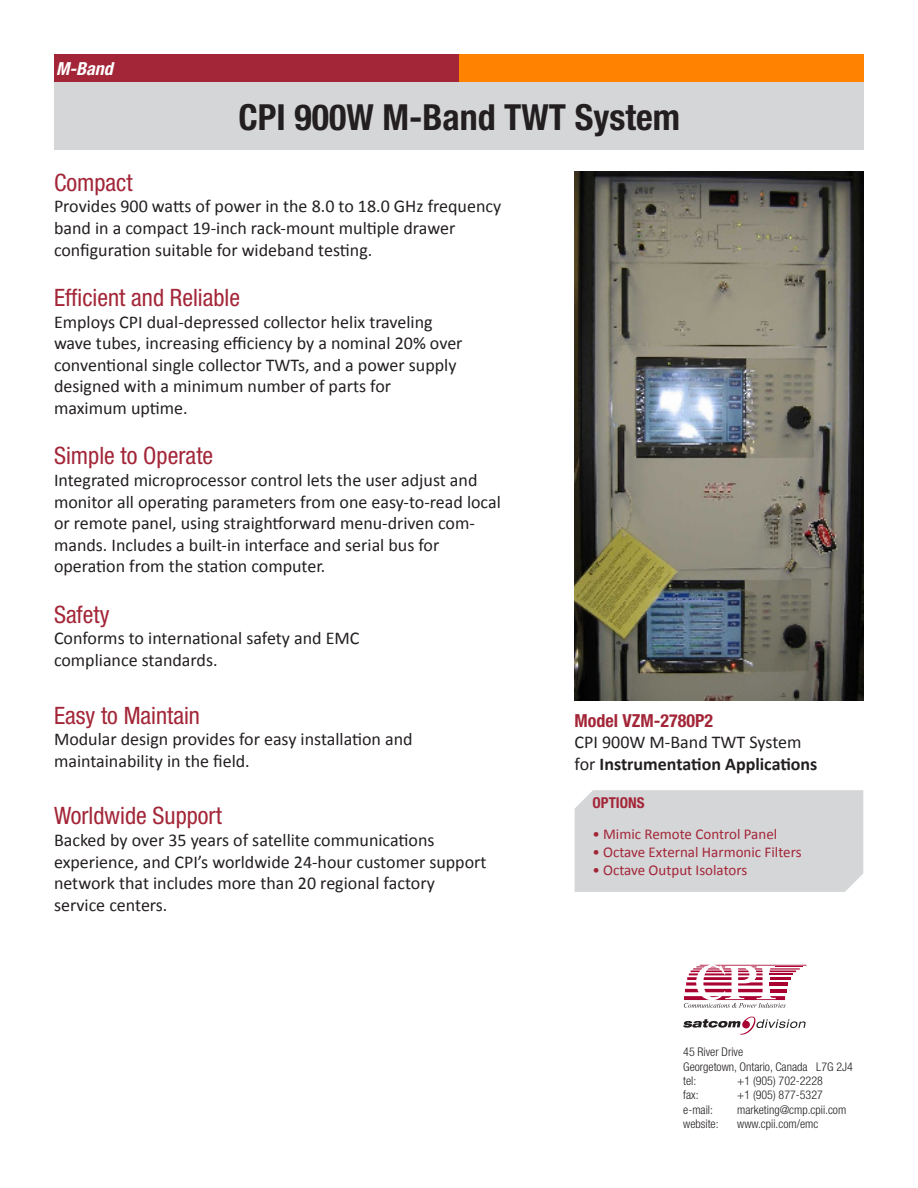
<style>
.page{position:relative;width:918px;height:1188px;background:#fff}
.page>*{position:absolute;margin:0;border:0;box-sizing:border-box;transform-origin:0 0}
.t1{font:700 condensed 36px "Helvetica Neue";color:#231f20}
.t2{font:condensed 24px "Helvetica Neue";color:#a32638}
.t3{font:18px/21.6px "Calibri";color:#231f20}
.t4{font:700 18px "Calibri";color:#231f20}
.t5{font:700 condensed 18px "Helvetica Neue";color:#a32638}
.t6{font:italic 700 condensed 18px "Helvetica Neue";color:#fff}
.t7{font:15px "Calibri";color:#a32638}
.t8{font:700 condensed 15px "Helvetica Neue";color:#a32638}
.t9{font:300 condensed 12px "Helvetica Neue";color:#231f20}
.s1{font-weight:400}
</style>
<div class="page">
<div style="left:55px;top:54px;width:809px;height:95px;background:#d5d6d8"></div>
<div style="left:300px;top:54px;width:564px;height:28px;background:#ff8300"></div>
<div style="left:55px;top:54px;width:404px;height:28px;background:#a32638"></div>
<div style="left:574px;top:790px;width:290px;height:102px;background:#d5d6d8"></div>
<svg style="left:684px;top:965px;width:122px;height:43px"></svg>
<svg style="left:683px;top:1016px;width:123px;height:19px"></svg>
<img style="left:575px;top:172px;width:289px;height:529px">
<p class="t6" style="left:56px;top:58px;width:58px">M-Band</p>
<p class="t1" style="left:239px;top:95px;width:443px">CPI 900W M-Band TWT System</p>
<p class="t2" style="left:54px;top:168px;width:80px">Compact</p>
<p class="t3" style="left:54px;top:196px;width:449px">Provides 900 watts of power in the 8.0 to 18.0 GHz frequency band in a compact 19-inch rack-mount multiple drawer configuration suitable for wideband testing.</p>
<p class="t2" style="left:54px;top:284px;width:188px">Efficient and Reliable</p>
<p class="t3" style="left:54px;top:311px;width:410px">Employs CPI dual-depressed collector helix traveling wave tubes, increasing efficiency by a nominal 20% over conventional single collector TWTs, and a power supply designed with a minimum number of parts for maximum uptime.</p>
<p class="t2" style="left:54px;top:442px;width:161px">Simple to Operate</p>
<p class="t3" style="left:54px;top:469px;width:448px">Integrated microprocessor control lets the user adjust and monitor all operating parameters from one easy-to-read local or remote panel, using straightforward menu-driven com&shy;mands. Includes a built-in interface and serial bus for</p>
<p class="t3" style="left:54px;top:556px;width:273px">operation from the station computer.</p>
<p class="t2" style="left:54px;top:600px;width:57px">Safety</p>
<p class="t3" style="left:54px;top:628px;width:307px">Conforms to international safety and EMC</p>
<p class="t3" style="left:54px;top:649px;width:165px">compliance standards.</p>
<p class="t2" style="left:54px;top:701px;width:148px">Easy to Maintain</p>
<p class="t3" style="left:54px;top:728px;width:360px">Modular design provides for easy installation and</p>
<p class="t3" style="left:54px;top:750px;width:197px">maintainability in the field.</p>
<p class="t2" style="left:54px;top:802px;width:169px">Worldwide Support</p>
<p class="t3" style="left:54px;top:829px;width:382px">Backed by over 35 years of satellite communications</p>
<p class="t3" style="left:54px;top:851px;width:434px">experience, and CPI’s worldwide 24-hour customer support network that includes more than 20 regional factory</p>
<p class="t3" style="left:54px;top:894px;width:115px">service centers.</p>
<p class="t5" style="left:575px;top:709px;width:140px">Model VZM-2780P2</p>
<p class="t3" style="left:575px;top:732px;width:228px">CPI 900W M-Band TWT System</p>
<p class="t4" style="left:575px;top:752px;width:244px"><span class="s1">for</span> Instrumentation Applications</p>
<p class="t8" style="left:593px;top:793px;width:53px">OPTIONS</p>
<p class="t7" style="left:593px;top:825px;width:186px">• Mimic Remote Control Panel</p>
<p class="t7" style="left:593px;top:843px;width:211px">• Octave External Harmonic Filters</p>
<p class="t7" style="left:593px;top:861px;width:156px">• Octave Output Isolators</p>
<p class="t9" style="left:683px;top:1045px;width:61px">45 River Drive</p>
<p class="t9" style="left:683px;top:1059px;width:171px">Georgetown, Ontario, Canada L7G 2J4</p>
<p class="t9" style="left:683px;top:1074px;width:15px">tel:</p>
<p class="t9" style="left:737px;top:1074px;width:87px">+1 (905) 702-2228</p>
<p class="t9" style="left:683px;top:1088px;width:17px">fax:</p>
<p class="t9" style="left:737px;top:1088px;width:87px">+1 (905) 877-5327</p>
<p class="t9" style="left:683px;top:1103px;width:31px">e-mail:</p>
<p class="t9" style="left:737px;top:1103px;width:111px">marketing@cmp.cpii.com</p>
<p class="t9" style="left:683px;top:1117px;width:37px">website:</p>
<p class="t9" style="left:737px;top:1117px;width:83px">www.cpii.com/emc</p>
</div>
